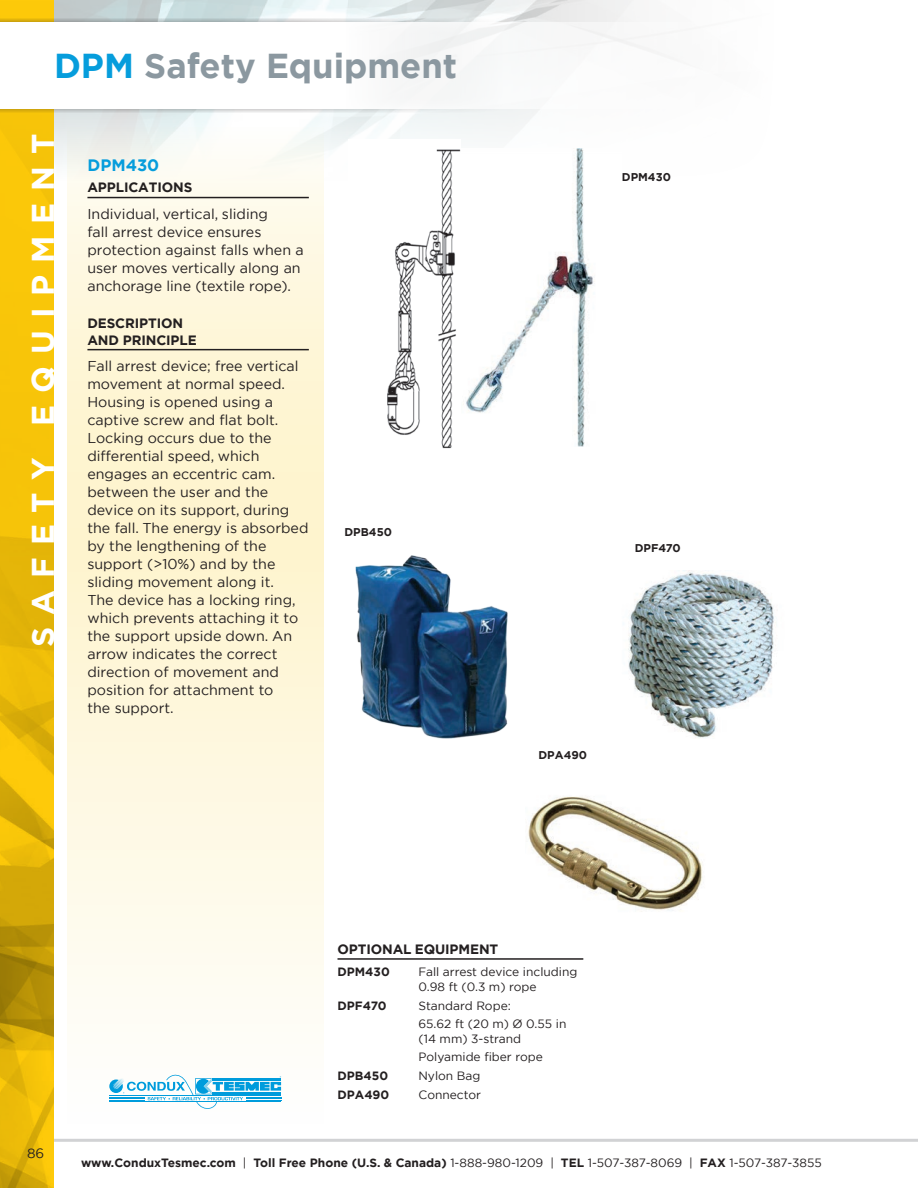
<style>
.page{position:relative;width:918px;height:1188px;background:#fff}
.page>*{position:absolute;margin:0;border:0;box-sizing:border-box;transform-origin:0 0}
.t1{font:700 34.5px "Gotham";color:#8b98a0}
.t2{font:700 31.5px "Gotham";letter-spacing:.375em;color:#fff}
.t3{font:700 16.5px "Gotham";color:#069ddc}
.t4{font:14.25px/18px "Gotham";color:#231f20}
.t5{font:700 13.5px/16.2px "Gotham";letter-spacing:-.01em;color:#231f20}
.t6{font:13.5px "Gotham";color:#231f20}
.t7{font:12px/18.8px "Gotham";color:#231f20}
.t8{font:700 12px "Gotham";color:#231f20}
.t9{font:700 11.25px "Gotham";color:#231f20}
.s1{color:#069ddc}
.s2{font-weight:400}
</style>
<div class="page">
<img style="left:54px;top:0;width:636px;height:950px">
<img style="left:0;top:0;width:54px;height:1188px">
<svg style="left:0;top:18px;width:690px;height:94px"></svg>
<div style="left:0;top:22px;width:882px;height:87px;background:#fff"></div>
<svg style="left:67px;top:116px;width:256px;height:985px"></svg>
<svg style="left:109px;top:1074px;width:172px;height:35px"></svg>
<img style="left:588px;top:571px;width:188px;height:168px">
<img style="left:351px;top:556px;width:201px;height:182px">
<img style="left:526px;top:785px;width:177px;height:136px">
<img style="left:461px;top:148px;width:161px;height:299px">
<img style="left:348px;top:139px;width:113px;height:334px">
<hr style="left:87px;top:197px;width:222px;height:1px;background:#231f20">
<hr style="left:87px;top:349px;width:222px;height:1px;background:#231f20">
<hr style="left:338px;top:958px;width:245px;height:2px;background:#231f20">
<hr style="left:54px;top:1139px;width:864px;height:3px;background:#d1d2d4">
<h1 class="t1" style="left:54px;top:43px;width:405px"><span class="s1">DPM</span> Safety Equipment</h1>
<h2 class="t2" style="left:22px;top:647px;width:514px;rotate:-90deg">SAFETY EQUIPMENT</h2>
<p class="t3" style="left:87px;top:154px;width:73px">DPM430</p>
<p class="t5" style="left:87px;top:180px;width:106px">APPLICATIONS</p>
<p class="t4" style="left:87px;top:204px;width:218px">Individual, vertical, sliding<br>fall arrest device ensures protection against falls when a user moves vertically along an anchorage line (textile rope).</p>
<p class="t5" style="left:87px;top:315px;width:111px">DESCRIPTION<br>AND PRINCIPLE</p>
<p class="t4" style="left:87px;top:356px;width:223px">Fall arrest device; free vertical movement at normal speed.<br>Housing is opened using a captive screw and flat bolt.<br>Locking occurs due to the differential speed, which engages an eccentric cam. between the user and the device on its support, during the fall. The energy is absorbed by the lengthening of the support (&gt;10%) and by the sliding movement along it.<br>The device has a locking ring, which prevents attaching it to the support upside down. An arrow indicates the correct direction of movement and position for attachment to<br>the support.</p>
<p class="t9" style="left:345px;top:525px;width:49px">DPB450</p>
<p class="t9" style="left:622px;top:169px;width:51px">DPM430</p>
<p class="t9" style="left:635px;top:540px;width:48px">DPF470</p>
<p class="t9" style="left:539px;top:748px;width:50px">DPA490</p>
<p class="t5" style="left:338px;top:941px;width:162px">OPTIONAL EQUIPMENT</p>
<p class="t8" style="left:338px;top:964px;width:54px">DPM430</p>
<p class="t7" style="left:418px;top:965px;width:160px;line-height:14.4px">Fall arrest device including<br>0.98 ft (0.3 m) rope</p>
<p class="t8" style="left:338px;top:997px;width:51px">DPF470</p>
<p class="t7" style="left:418px;top:996px;width:149px">Standard Rope:<br>65.62 ft (20 m) Ø 0.55 in</p>
<p class="t7" style="left:418px;top:1029px;width:126px">(14 mm) 3-strand<br>Polyamide fiber rope</p>
<p class="t8" style="left:338px;top:1068px;width:52px">DPB450</p>
<p class="t7" style="left:418px;top:1066px;width:64px">Nylon Bag</p>
<p class="t8" style="left:338px;top:1087px;width:53px">DPA490</p>
<p class="t7" style="left:418px;top:1085px;width:64px">Connector</p>
<p class="t6" style="left:27px;top:1145px;width:19px">86</p>
<p class="t8" style="left:81px;top:1155px;width:742px">www.ConduxTesmec.com <span class="s2">|</span> Toll Free Phone (U.S. &amp; Canada) <span class="s2">1-888-980-1209 |</span> TEL <span class="s2">1-507-387-8069 |</span> FAX <span class="s2">1-507-387-3855</span></p>
</div>
